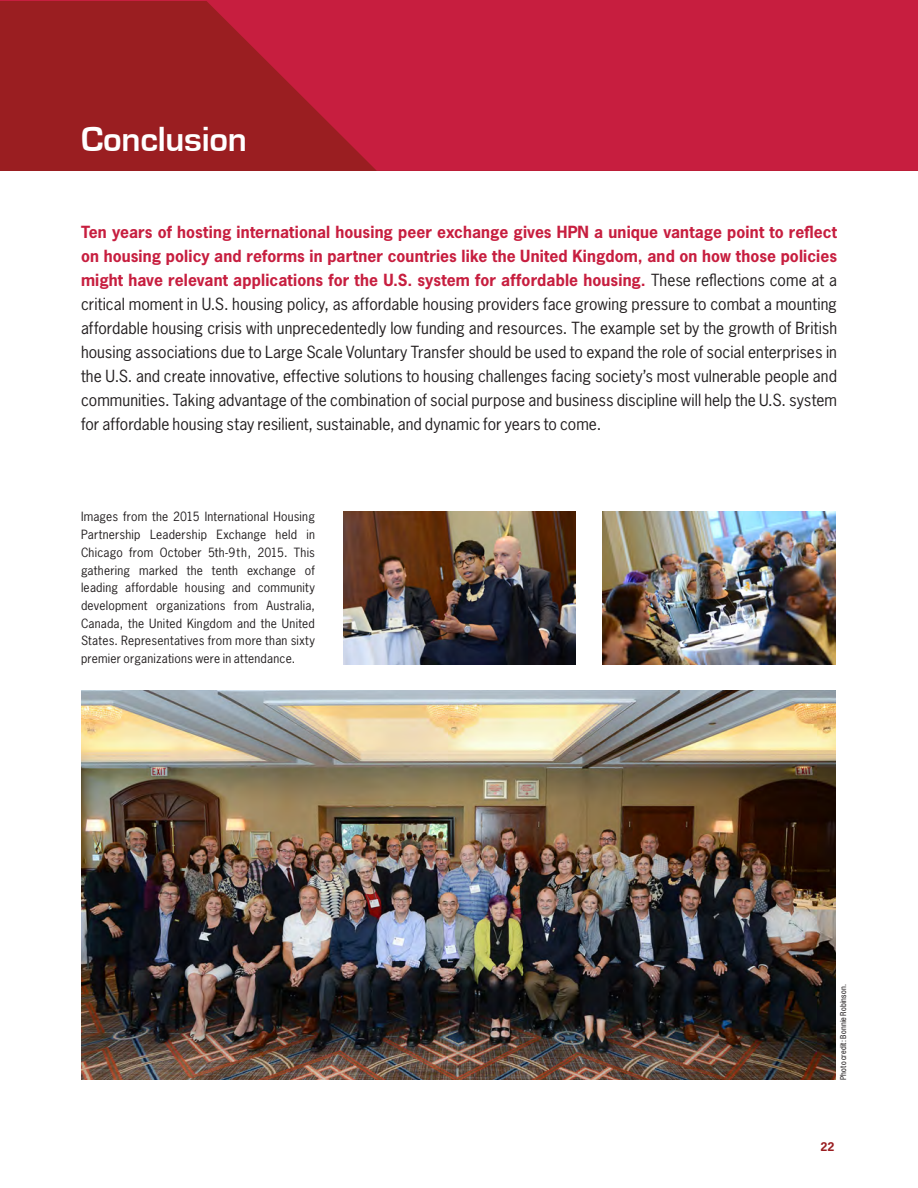
<style>
.page{position:relative;width:918px;height:1188px;background:#fff}
.page>*{position:absolute;margin:0;border:0;box-sizing:border-box;transform-origin:0 0}
.A_Head_Reverse{font:700 36px "Eurostile";letter-spacing:-.01em;color:#fff}
.body{font:15.75px/24px "News Gothic";letter-spacing:.005em;color:#231f20;text-align:justify}
.body-2{font:12px/17.7px "News Gothic";letter-spacing:.02em;color:#231f20;text-align:justify}
.t1{font:700 11.25px "News Gothic";color:#9a1e21}
.credit{font:condensed 8.25px "Helvetica Neue";letter-spacing:.02em;color:#231f20}
.s1{font-weight:700;color:#c71e3f}
</style>
<div class="page">
<div style="left:0;top:0;width:918px;height:18px;background:#9a1e21"></div>
<div style="left:0;top:2px;width:918px;height:169px;background:#9a1e21"></div>
<svg style="left:206px;top:0;width:712px;height:171px;background:#c11e3b"></svg>
<img style="left:81px;top:690px;width:755px;height:390px">
<img style="left:603px;top:512px;width:233px;height:152px">
<img style="left:344px;top:512px;width:232px;height:152px">
<p class="A_Head_Reverse" style="left:81px;top:119px;width:167px">Conclusion</p>
<p class="body" style="left:81px;top:220px;width:758px"><span class="s1">Ten years of hosting international housing peer exchange gives HPN a unique vantage point to reflect on housing policy and reforms in partner countries like the United Kingdom, and on how those policies might have relevant applications for the U.S. system for affordable housing.</span> These reflections come at a critical moment in U.S. housing policy, as affordable housing providers face growing pressure to combat a mounting affordable housing crisis with unprecedentedly low funding and resources. The example set by the growth of British housing associations due to Large Scale Voluntary Transfer should be used to expand the role of social enterprises in the U.S. and create innovative, effective solutions to housing challenges facing society’s most vulnerable people and communities. Taking advantage of the combination of social purpose and business discipline will help the U.S. system for affordable housing stay resilient, sustainable, and dynamic for years to come.</p>
<p class="body-2" style="left:81px;top:508px;width:236px">Images from the 2015 International Housing Partnership Leadership Exchange held in Chicago from October 5th-9th, 2015. This gathering marked the tenth exchange of leading affordable housing and community development organizations from Australia, Canada, the United Kingdom and the United States. Representatives from more than sixty premier organizations were in attendance.</p>
<p class="credit" style="left:838px;top:1080px;width:97px;rotate:-90deg">Photo credit: Bonnie Robinson.</p>
<p class="t1" style="left:821px;top:1140px;width:15px">22</p>
</div>
